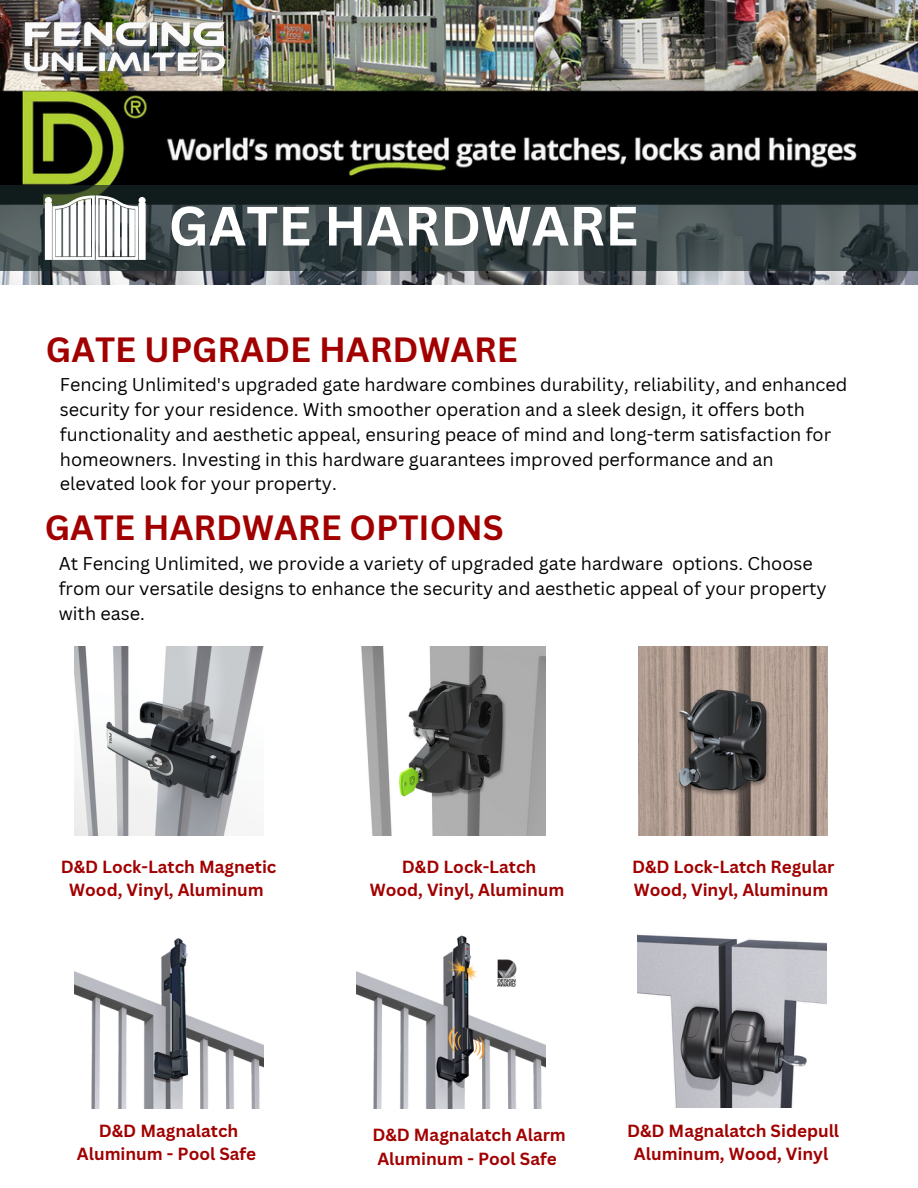
<style>
.page{position:relative;width:918px;height:1188px;background:#fff}
.page>*{position:absolute;margin:0;border:0;box-sizing:border-box;transform-origin:0 0}
.t1{font:700 54px "Canva Sans";color:#fff}
.t2{font:700 34.2px "Canva Sans";color:#a20000}
.t3{font:18px/24.8px "Canva Sans";color:#000}
.t4{font:700 17.1px/23.7px "Canva Sans";color:#a20000;text-align:center}
</style>
<div class="page">
<img style="left:0;top:0;width:918px;height:285px">
<img style="left:0;top:0;width:306px;height:185px">
<svg style="left:0;top:185px;width:918px;height:86px;background:#364142"></svg>
<img style="left:74px;top:646px;width:189px;height:189px">
<img style="left:361px;top:646px;width:184px;height:189px">
<img style="left:74px;top:938px;width:189px;height:170px">
<img style="left:356px;top:935px;width:189px;height:173px">
<img style="left:639px;top:646px;width:189px;height:189px">
<img style="left:637px;top:934px;width:189px;height:174px">
<svg style="left:45px;top:195px;width:101px;height:65px"></svg>
<p class="t1" style="left:169px;top:188px;width:471px">GATE HARDWARE</p>
<p class="t2" style="left:46px;top:325px;width:473px">GATE UPGRADE HARDWARE</p>
<h3 class="t3" style="left:60px;top:372px;width:789px">Fencing Unlimited's upgraded gate hardware combines durability, reliability, and enhanced security for your residence. With smoother operation and a sleek design, it offers both functionality and aesthetic appeal, ensuring peace of mind and long-term satisfaction for homeowners. Investing in this hardware guarantees improved performance and an elevated look for your property.</h3>
<p class="t2" style="left:45px;top:504px;width:461px">GATE HARDWARE OPTIONS</p>
<h3 class="t3" style="left:59px;top:551px;width:770px">At Fencing Unlimited, we provide a variety of upgraded gate hardware options. Choose from our versatile designs to enhance the security and aesthetic appeal of your property with ease.</h3>
<h3 class="t4" style="left:61px;top:854px;width:217px">D&amp;D Lock-Latch Magnetic<br>Wood, Vinyl, Aluminum</h3>
<p class="t4" style="left:370px;top:854px;width:196px">D&amp;D Lock-Latch<br>Wood, Vinyl, Aluminum</p>
<h3 class="t4" style="left:632px;top:854px;width:204px;text-align:left">D&amp;D Lock-Latch Regular<br>Wood, Vinyl, Aluminum</h3>
<p class="t4" style="left:77px;top:1118px;width:181px">D&amp;D Magnalatch<br>Aluminum - Pool Safe</p>
<p class="t4" style="left:372px;top:1123px;width:195px;text-align:left">D&amp;D Magnalatch Alarm<br>Aluminum - Pool Safe</p>
<h3 class="t4" style="left:627px;top:1118px;width:214px">D&amp;D Magnalatch Sidepull<br>Aluminum, Wood, Vinyl</h3>
</div>
